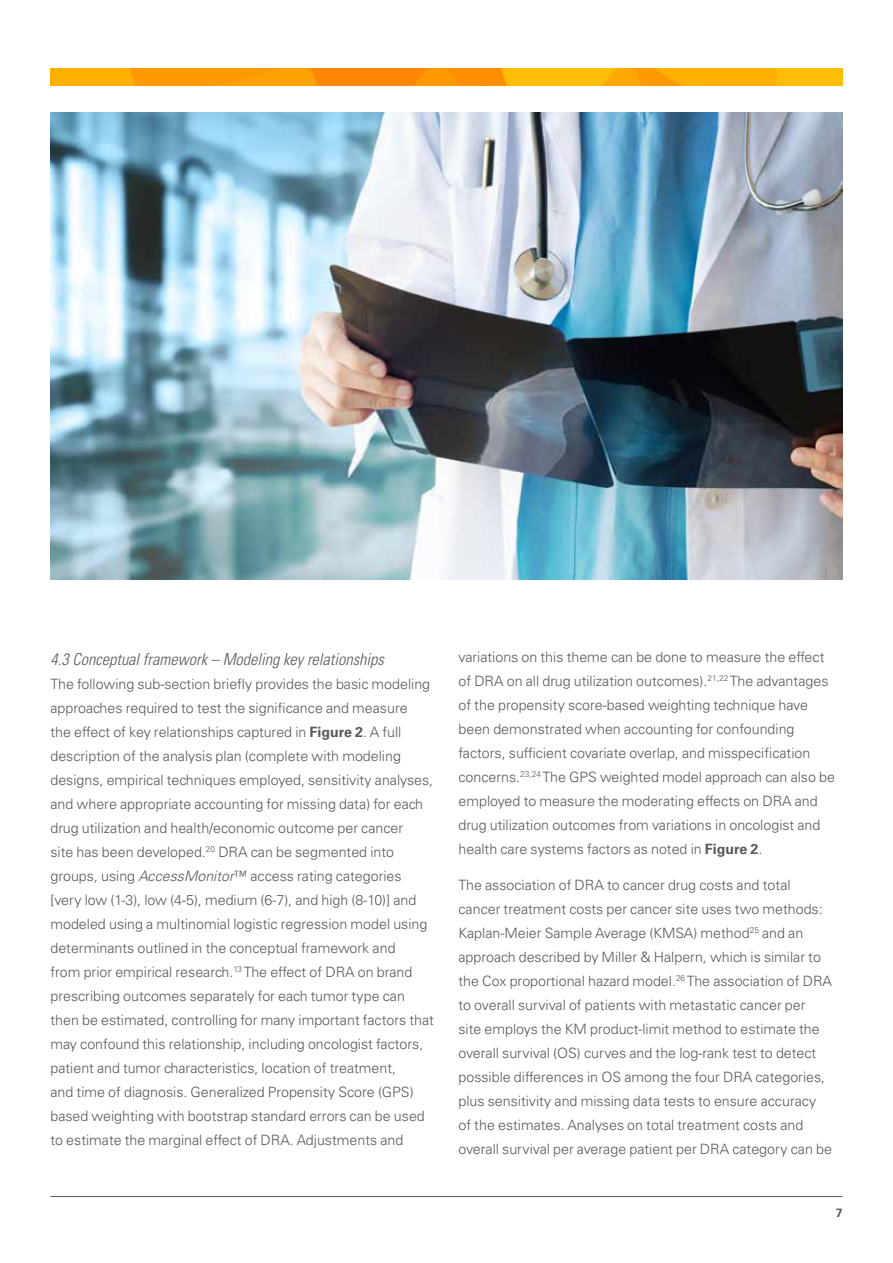
<style>
.page{position:relative;width:893px;height:1263px;background:#fff}
.page>*{position:absolute;margin:0;border:0;box-sizing:border-box;transform-origin:0 0}
.t1{font:italic 300 condensed 16.5px "Univers LT Std";color:#58595b}
.t2{font:300 14.25px/24px "Univers LT Std";color:#58595b}
.t3{font:700 12px "Univers LT Std";color:#58595b}
.s1{font-weight:700}
.s2{font-style:italic}
</style>
<div class="page">
<img style="left:50px;top:68px;width:792px;height:17px">
<hr style="left:50px;top:1196px;width:792px;height:1px;background:#58595b">
<img style="left:50px;top:112px;width:792px;height:467px">
<p class="t1" style="left:50px;top:649px;width:335px">4.3 Conceptual framework – Modeling key relationships</p>
<p class="t2" style="left:50px;top:671px;width:385px">The following sub-section briefly provides the basic modeling approaches required to test the significance and measure<br>the effect of key relationships captured in <span class="s1">Figure 2</span>. A full description of the analysis plan (complete with modeling designs, empirical techniques employed, sensitivity analyses, and where appropriate accounting for missing data) for each drug utilization and health/economic outcome per cancer<br>site has been developed.<sup>20</sup> DRA can be segmented into groups, using <span class="s2">AccessMonitor</span>™ access rating categories [very low (1-3), low (4-5), medium (6-7), and high (8-10)] and modeled using a multinomial logistic regression model using determinants outlined in the conceptual framework and<br>from prior empirical research.<sup>13</sup> The effect of DRA on brand prescribing outcomes separately for each tumor type can then be estimated, controlling for many important factors that may confound this relationship, including oncologist factors, patient and tumor characteristics, location of treatment,<br>and time of diagnosis. Generalized Propensity Score (GPS) based weighting with bootstrap standard errors can be used to estimate the marginal effect of DRA. Adjustments and</p>
<p class="t2" style="left:458px;top:644px;width:378px">variations on this theme can be done to measure the effect of DRA on all drug utilization outcomes).<sup>21,22</sup> The advantages of the propensity score-based weighting technique have been demonstrated when accounting for confounding factors, sufficient covariate overlap, and misspecification concerns.<sup>23,24</sup> The GPS weighted model approach can also be employed to measure the moderating effects on DRA and drug utilization outcomes from variations in oncologist and health care systems factors as noted in <span class="s1">Figure 2</span>.</p>
<p class="t2" style="left:458px;top:872px;width:375px">The association of DRA to cancer drug costs and total cancer treatment costs per cancer site uses two methods:<br>Kaplan-Meier Sample Average (KMSA) method<sup>25</sup> and an approach described by Miller &amp; Halpern, which is similar to the Cox proportional hazard model.<sup>26</sup> The association of DRA to overall survival of patients with metastatic cancer per<br>site employs the KM product-limit method to estimate the overall survival (OS) curves and the log-rank test to detect possible differences in OS among the four DRA categories, plus sensitivity and missing data tests to ensure accuracy of the estimates. Analyses on total treatment costs and overall survival per average patient per DRA category can be</p>
<p class="t3" style="left:836px;top:1205px;width:8px">7</p>
</div>
